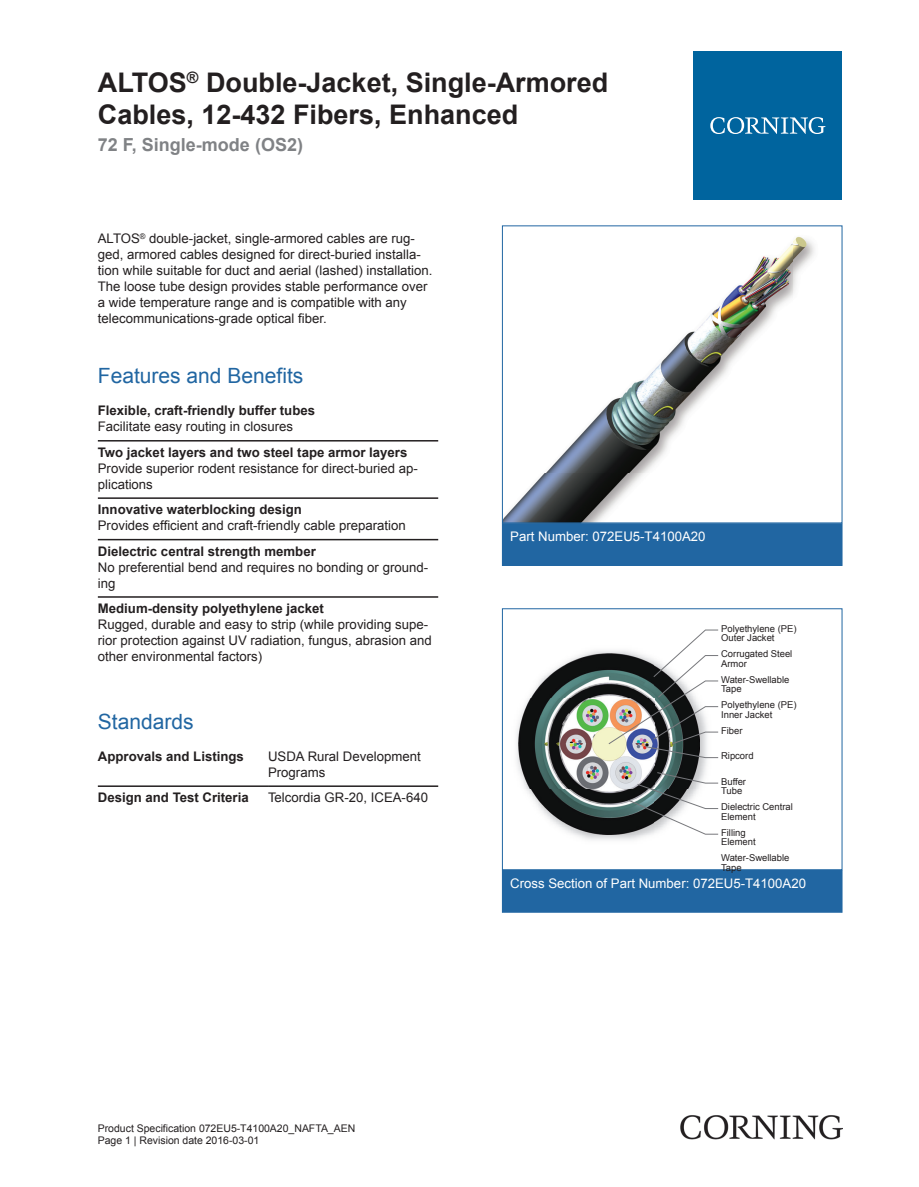
<style>
.page{position:relative;width:919px;height:1187px;background:#fff}
.page>*{position:absolute;margin:0;border:0;box-sizing:border-box;transform-origin:0 0}
.t1{font:700 27px/32.4px "Arial";color:#231f20}
.t2{font:21px "Arial";color:#2166a2}
.t3{font:700 18px "Arial";color:#808285}
.t4{font:13.2px/15.9px "Arial";color:#231f20}
.t5{font:700 13.2px "Arial";color:#231f20}
.t6{font:13.2px "Arial";color:#fff}
.t7{font:10.5px/12.6px "Arial";color:#231f20}
.t8{font:9.45px/9.4px "Arial";color:#231f20}
</style>
<div class="page">
<img style="left:504px;top:236px;width:311px;height:285px">
<div style="left:502px;top:523px;width:340px;height:42px;background:#2166a2"></div>
<div style="left:502px;top:523px;width:340px;height:43px;border:1px solid #2166a2"></div>
<img style="left:516px;top:650px;width:197px;height:190px">
<img style="left:518px;top:653px;width:89px;height:181px">
<svg style="left:607px;top:629px;width:111px;height:205px"></svg>
<div style="left:502px;top:608px;width:340px;height:262px;border:1px solid #2166a2"></div>
<div style="left:502px;top:870px;width:340px;height:42px;background:#2166a2"></div>
<hr style="left:98px;top:440px;width:340px;height:1px;background:#231f20">
<hr style="left:98px;top:497px;width:340px;height:2px;background:#231f20">
<hr style="left:98px;top:539px;width:340px;height:1px;background:#231f20">
<hr style="left:98px;top:596px;width:340px;height:1px;background:#231f20">
<hr style="left:98px;top:785px;width:170px;height:1px;background:#231f20">
<hr style="left:268px;top:785px;width:170px;height:1px;background:#231f20">
<div style="left:693px;top:51px;width:149px;height:149px;background:#00649e"></div>
<svg style="left:710px;top:117px;width:115px;height:17px"></svg>
<img style="left:680px;top:1115px;width:162px;height:24px">
<h1 class="t1" style="left:98px;top:67px;width:512px">ALTOS<sup>®</sup> Double-Jacket, Single-Armored<br>Cables, 12-432 Fibers, Enhanced</h1>
<h3 class="t3" style="left:98px;top:132px;width:207px">72 F, Single-mode (OS2)</h3>
<p class="t4" style="left:98px;top:231px;width:336px">ALTOS<sup>®</sup> double -jacket, single -armored cables are rug&shy;ged, armored cables designed for direct -buried installa&shy;tion while suitable for duct and aerial (lashed) installation.<br>The loose tube design provides stable performance over a wide temperature range and is compatible with any telecommunications -grade optical fiber.</p>
<h2 class="t2" style="left:98px;top:362px;width:207px">Features and Benefits</h2>
<p class="t5" style="left:98px;top:402px;width:219px">Flexible, craft-friendly buffer tubes</p>
<p class="t4" style="left:98px;top:419px;width:197px">Facilitate easy routing in closures</p>
<p class="t5" style="left:98px;top:443px;width:311px">Two jacket layers and two steel tape armor layers</p>
<p class="t4" style="left:98px;top:460px;width:321px">Provide superior rodent resistance for direct-buried ap&shy;plications</p>
<p class="t5" style="left:98px;top:501px;width:205px">Innovative waterblocking design</p>
<p class="t4" style="left:98px;top:517px;width:309px">Provides efficient and craft-friendly cable preparation</p>
<p class="t5" style="left:98px;top:542px;width:219px">Dielectric central strength member</p>
<p class="t4" style="left:98px;top:559px;width:332px">No preferential bend and requires no bonding or ground&shy;ing</p>
<p class="t5" style="left:98px;top:599px;width:227px">Medium-density polyethylene jacket</p>
<p class="t4" style="left:98px;top:616px;width:335px">Rugged, durable and easy to strip (while providing supe&shy;rior protection against UV radiation, fungus, abrasion and other environmental factors)</p>
<h2 class="t2" style="left:98px;top:707px;width:97px">Standards</h2>
<p class="t5" style="left:98px;top:747px;width:147px">Approvals and Listings</p>
<p class="t4" style="left:268px;top:748px;width:154px">USDA Rural Development<br>Programs</p>
<p class="t5" style="left:98px;top:789px;width:152px">Design and Test Criteria</p>
<p class="t4" style="left:268px;top:789px;width:161px">Telcordia GR-20, ICEA-640</p>
<p class="t6" style="left:510px;top:527px;width:197px">Part Number: 072EU5-T4100A20</p>
<p class="t8" style="left:721px;top:623px;width:77px">Polyethylene (PE)<br>Outer Jacket</p>
<p class="t8" style="left:721px;top:649px;width:73px">Corrugated Steel<br>Armor</p>
<p class="t8" style="left:721px;top:674px;width:70px">Water-Swellable<br>Tape</p>
<p class="t8" style="left:721px;top:700px;width:77px">Polyethylene (PE)<br>Inner Jacket</p>
<p class="t8" style="left:721px;top:725px;width:23px">Fiber</p>
<p class="t8" style="left:721px;top:751px;width:34px">Ripcord</p>
<p class="t8" style="left:721px;top:776px;width:26px">Buffer<br>Tube</p>
<p class="t8" style="left:721px;top:802px;width:73px">Dielectric Central<br>Element</p>
<p class="t8" style="left:721px;top:827px;width:36px">Filling<br>Element</p>
<p class="t8" style="left:721px;top:853px;width:70px">Water-Swellable<br>Tape</p>
<p class="t6" style="left:510px;top:874px;width:297px">Cross Section of Part Number: 072EU5-T4100A20</p>
<p class="t7" style="left:98px;top:1121px;width:259px">Product Specification 072EU5-T4100A20_NAFTA_AEN<br>Page 1 | Revision date 2016-03-01</p>
</div>
